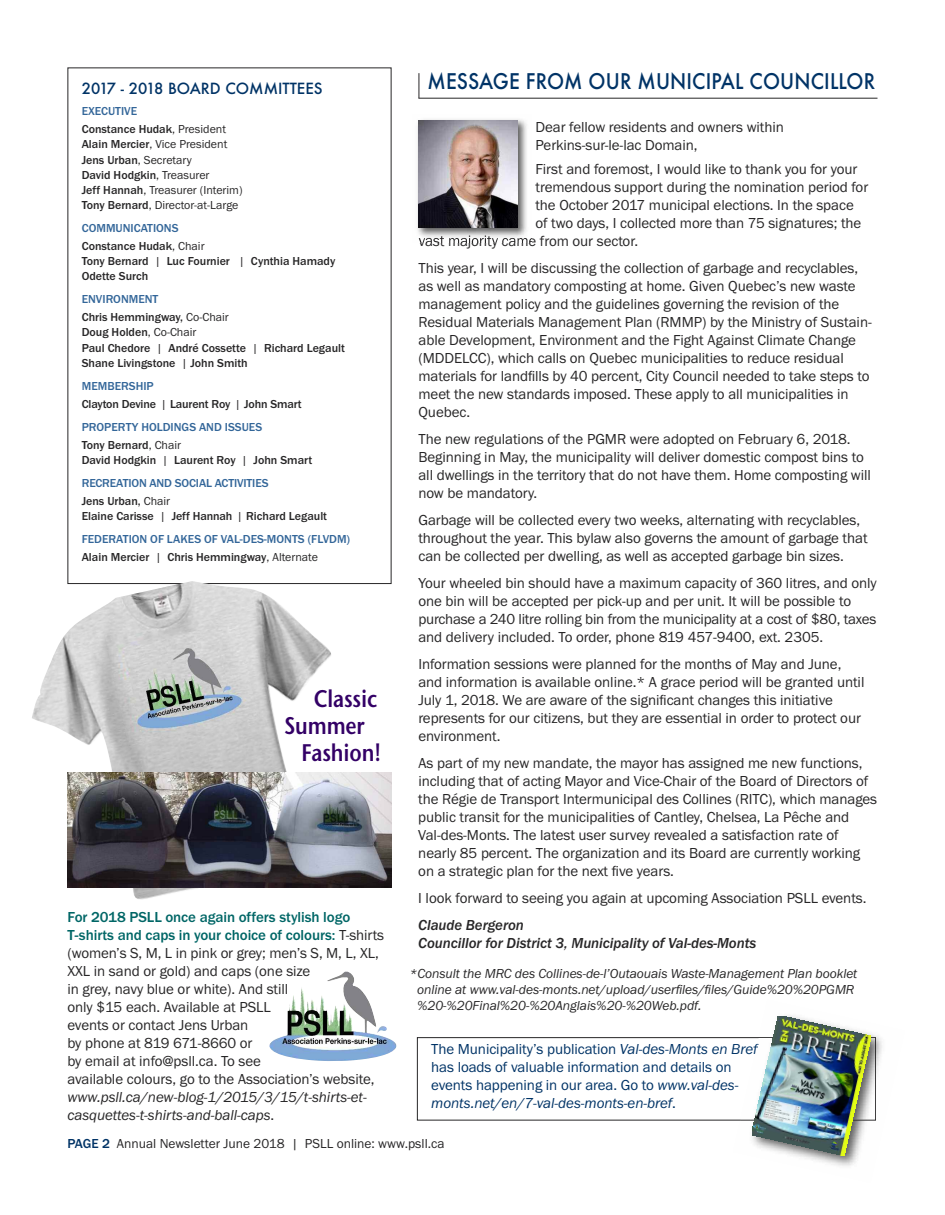
<style>
.page{position:relative;width:945px;height:1215px;background:#fff}
.page>*{position:absolute;margin:0;border:0;box-sizing:border-box;transform-origin:0 0}
.t1{font:24px "Stone Sans Sem ITCTT Semi";letter-spacing:-.01em;color:#306;scale:.85 1}
.t2{font:500 21px "Futura";letter-spacing:.005em;color:#036;scale:.91 1}
.t3{font:15px/18px "Franklin Got TOT Boo";letter-spacing:-.005em;color:#272627}
.t4{font:15px/18px "Franklin Got TOT Boo";letter-spacing:-.005em;color:#036}
.t5{font:500 15px/18px "Franklin Got TOT";letter-spacing:-.005em;color:#066}
.t6{font:15px/18px "Franklin Got TOT Boo Ita";letter-spacing:-.005em;color:#272627}
.t7{font:15px/18px "Franklin Got TOT Med Ita";letter-spacing:-.005em;color:#272627}
.t8{font:15px "Franklin Got TOT Boo Ita";letter-spacing:-.005em;color:#036}
.t9{font:500 15px "Futura";color:#036}
.t10{font:13.5px/16.2px "Franklin Got TOT Boo Ita";letter-spacing:-.005em;color:#272627}
.t11{font:13.5px "Franklin Got TOT Boo";color:#272627}
.t12{font:500 12px/15.1px "Franklin Got TOT";color:#272627}
.t13{font:500 12px/18.1px "Franklin Got TOT";color:#369}
.t14{font:12px/15.1px "Franklin Got TOT Boo";color:#272627}
.s1{color:#369}
.s2{font-family:"Franklin Got TOT Boo";font-weight:400}
.s3{font-family:"Franklin Got TOT";font-weight:500}
.s4{color:#272627}
.s5{font-family:"Franklin Got TOT Boo";font-weight:400;color:#272627}
.s6{font-family:"Franklin Got TOT Boo"}
.s7{font-family:"Franklin Got TOT Boo Ita"}
.s8{font-family:"Franklin Got TOT";font-weight:500;color:#036}
</style>
<div class="page">
<svg style="left:419px;top:73px;width:1px;height:25px"></svg>
<hr style="left:418px;top:98px;width:460px;height:1px;background:#272627">
<img style="left:417px;top:119px;width:114px;height:123px">
<img style="left:419px;top:236px;width:88px;height:6px">
<img style="left:418px;top:121px;width:100px;height:107px">
<div style="left:417px;top:1037px;width:459px;height:83px;border:1px solid #272627"></div>
<img style="left:733px;top:1015px;width:149px;height:151px">
<img style="left:740px;top:1038px;width:136px;height:82px">
<img style="left:752px;top:1016px;width:119px;height:140px">
<img style="left:270px;top:988px;width:61px;height:57px">
<img style="left:32px;top:581px;width:301px;height:319px">
<img style="left:108px;top:622px;width:150px;height:124px">
<img style="left:68px;top:773px;width:324px;height:115px">
<p class="t9" style="left:82px;top:80px;width:242px">2017 - 2018 BOARD COMMITTEES</p>
<p class="t12" style="left:82px;top:102px;width:146px;line-height:18.1px"><span class="s1">EXECUTIVE<br></span>Constance Hudak<span class="s2">, President</span></p>
<p class="t14" style="left:82px;top:137px;width:147px"><span class="s3">Alain Mercier</span>, Vice President<br><span class="s3">Jens Urban</span>, Secretary</p>
<p class="t12" style="left:82px;top:167px;width:129px">David Hodgkin<span class="s2">, Treasurer</span></p>
<p class="t14" style="left:82px;top:182px;width:162px"><span class="s3">Jeff Hannah</span>, Treasurer (Interim)<br><span class="s3">Tony Bernard</span>, Director-at-Large</p>
<p class="t13" style="left:82px;top:219px;width:124px">COMMUNICATIONS<br><span class="s4">Constance Hudak</span><span class="s5">, Chair</span></p>
<p class="t12" style="left:82px;top:253px;width:255px">Tony Bernard <span class="s2">|</span> Luc Fournier <span class="s2">|</span> Cynthia Hamady<br>Odette Surch</p>
<p class="t12" style="left:82px;top:290px;width:149px;line-height:18.1px"><span class="s1">ENVIRONMENT<br></span>Chris Hemmingway, <span class="s2">Co-Chair</span></p>
<p class="t12" style="left:82px;top:325px;width:265px">Doug Holden<span class="s2">, Co-Chair<br></span>Paul Chedore <span class="s2">|</span> André Cossette <span class="s2">|</span> Richard Legault<br>Shane Livingstone <span class="s2">|</span> John Smith</p>
<p class="t12" style="left:82px;top:376px;width:222px;line-height:18.1px"><span class="s1">MEMBERSHIP<br></span>Clayton Devine <span class="s2">|</span> Laurent Roy <span class="s2">|</span> John Smart</p>
<p class="t13" style="left:82px;top:418px;width:182px">PROPERTY HOLDINGS AND ISSUES<br><span class="s4">Tony Bernard</span><span class="s5">, Chair</span></p>
<p class="t12" style="left:82px;top:448px;width:232px;line-height:23.1px">David Hodgkin <span class="s2">|</span> Laurent Roy <span class="s2">|</span> John Smart<br><span class="s1">RECREATION AND SOCIAL ACTIVITIES</span></p>
<p class="t12" style="left:82px;top:493px;width:247px">Jens Urban, <span class="s2">Chair<br></span>Elaine Carisse <span class="s2">|</span> Jeff Hannah <span class="s2">|</span> Richard Legault</p>
<p class="t13" style="left:82px;top:530px;width:270px">FEDERATION OF LAKES OF VAL-DES-MONTS (FLVDM)<br><span class="s4">Alain Mercier</span> <span class="s5">|</span> <span class="s4">Chris Hemmingway</span><span class="s5">, Alternate</span></p>
<h1 class="t1" style="left:314px;top:678px;width:76px">Classic</h1>
<h1 class="t1" style="left:284px;top:705px;width:96px">Summer</h1>
<h1 class="t1" style="left:301px;top:732px;width:96px">Fashion!</h1>
<p class="t5" style="left:68px;top:907px;width:318px">For 2018 PSLL once again offers stylish logo<br>T-shirts and caps in your choice of colours: <span class="s5">T-shirts</span></p>
<p class="t3" style="left:67px;top:943px;width:313px">(women’s S, M, L in pink or grey; men’s S, M, L, XL, XXL in sand or gold) and caps (one size<br>in grey, navy blue or white). And still<br>only $15 each. Available at PSLL<br>events or contact Jens Urban<br>by phone at 819 671-8660 or<br>by email at info@psll.ca. To see<br>available colours, go to the Association’s website,</p>
<p class="t6" style="left:67px;top:1087px;width:301px">www.psll.ca/new-blog-1/2015/3/15/t-shirts-et&shy;casquettes-t-shirts-and-ball-caps<span class="s6">.</span></p>
<h2 class="t2" style="left:428px;top:70px;width:493px">MESSAGE FROM OUR MUNICIPAL COUNCILLOR</h2>
<p class="t3" style="left:535px;top:117px;width:250px">Dear fellow residents and owners within<br>Perkins-sur-le-lac Domain,</p>
<p class="t3" style="left:535px;top:159px;width:323px">First and foremost, I would like to thank you for your</p>
<p class="t3" style="left:535px;top:177px;width:334px">tremendous support during the nomination period for</p>
<p class="t3" style="left:535px;top:195px;width:320px">the October 2017 municipal elections. In the space</p>
<p class="t3" style="left:535px;top:213px;width:327px">of two days, I collected more than 75 signatures; the</p>
<p class="t3" style="left:419px;top:231px;width:221px">vast majority came from our sector.</p>
<p class="t3" style="left:418px;top:258px;width:455px">This year, I will be discussing the collection of garbage and recyclables, as well as mandatory composting at home. Given Quebec’s new waste management policy and the guidelines governing the revision of the Residual Materials Management Plan (RMMP) by the Ministry of Sustain&shy;able Development, Environment and the Fight Against Climate Change (MDDELCC), which calls on Quebec municipalities to reduce residual materials for landfills by 40 percent, City Council needed to take steps to meet the new standards imposed. These apply to all municipalities in Quebec.</p>
<p class="t3" style="left:418px;top:429px;width:454px">The new regulations of the PGMR were adopted on February 6, 2018.<br>Beginning in May, the municipality will deliver domestic compost bins to all dwellings in the territory that do not have them. Home composting will now be mandatory.</p>
<p class="t3" style="left:418px;top:510px;width:451px">Garbage will be collected every two weeks, alternating with recyclables, throughout the year. This bylaw also governs the amount of garbage that can be collected per dwelling, as well as accepted garbage bin sizes.</p>
<p class="t3" style="left:418px;top:573px;width:460px">Your wheeled bin should have a maximum capacity of 360 litres, and only one bin will be accepted per pick-up and per unit. It will be possible to purchase a 240 litre rolling bin from the municipality at a cost of $80, taxes and delivery included. To order, phone 819 457-9400, ext. 2305.</p>
<p class="t3" style="left:418px;top:654px;width:448px">Information sessions were planned for the months of May and June, and information is available online.* A grace period will be granted until July 1, 2018. We are aware of the significant changes this initiative represents for our citizens, but they are essential in order to protect our environment.</p>
<p class="t3" style="left:418px;top:753px;width:460px">As part of my new mandate, the mayor has assigned me new functions, including that of acting Mayor and Vice-Chair of the Board of Directors of the Régie de Transport Intermunicipal des Collines (RITC), which manages public transit for the municipalities of Cantley, Chelsea, La Pêche and Val-des-Monts. The latest user survey revealed a satisfaction rate of nearly 85 percent. The organization and its Board are currently working on a strategic plan for the next five years.</p>
<p class="t3" style="left:418px;top:888px;width:450px">I look forward to seeing you again at upcoming Association PSLL events.</p>
<p class="t7" style="left:418px;top:915px;width:340px">Claude Bergeron<br>Councillor for District 3, Municipality of Val-des-Monts</p>
<p class="t10" style="left:417px;top:965px;width:442px;text-indent:-8px">*Consult the MRC des Collines-de-l’Outaouais Waste-Management Plan booklet online at www.val-des-monts.net/upload/userfiles/files/Guide%20%20PGMR %20-%20Final%20-%20Anglais%20-%20Web.pdf.</p>
<p class="t4" style="left:431px;top:1040px;width:328px">The Municipality’s publication <span class="s7">Val-des-Monts en Bref </span>has loads of valuable information and details on events happening in our area. Go to <span class="s7">www.val-des-</span></p>
<p class="t8" style="left:431px;top:1094px;width:246px">monts.net/en/7-val-des-monts-en-bref<span class="s6">.</span></p>
<p class="t11" style="left:68px;top:1135px;width:379px"><span class="s8">PAGE 2</span> Annual Newsletter June 2018 | PSLL online: www.psll.ca</p>
</div>
